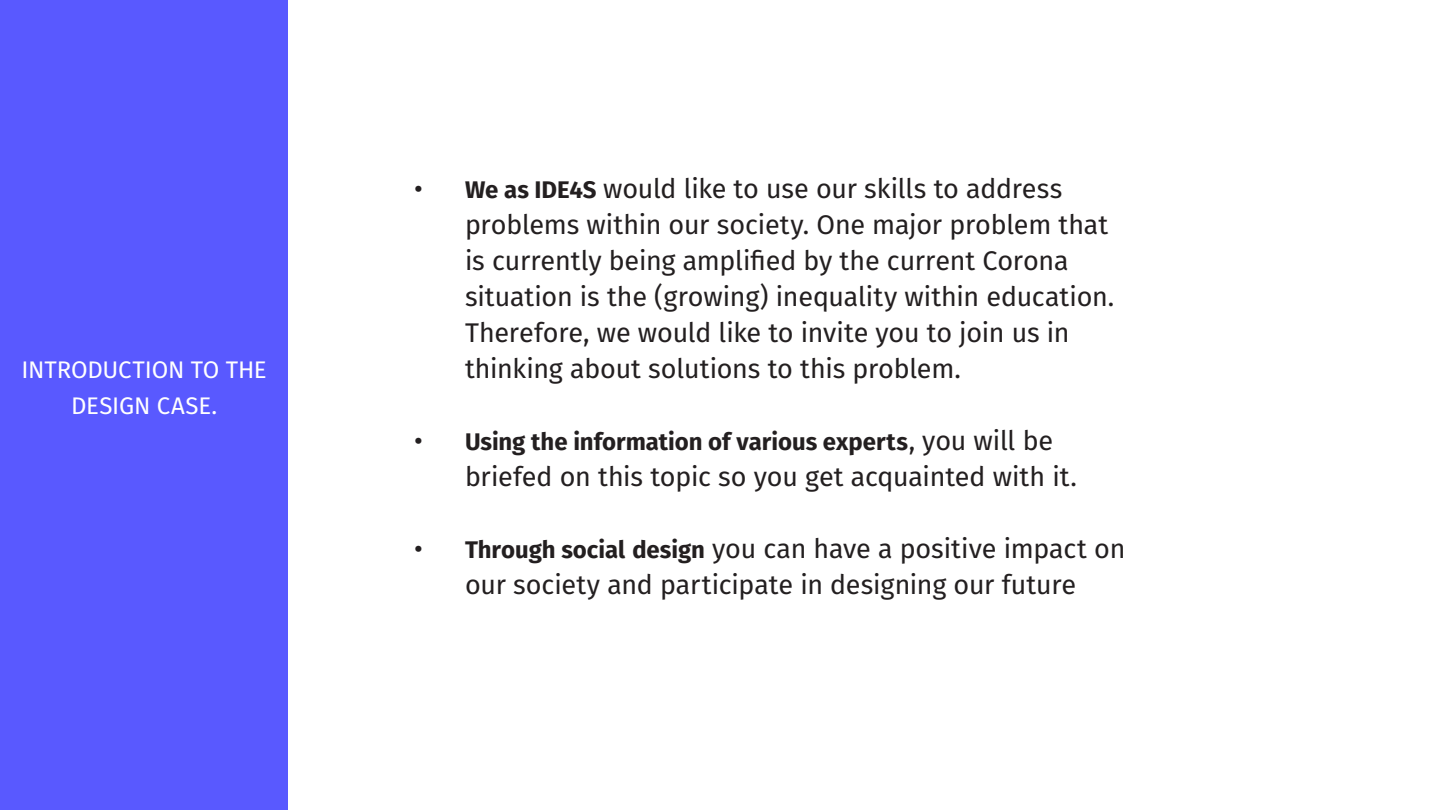
<style>
.page{position:relative;width:1440px;height:810px;background:#fff}
.page>*{position:absolute;margin:0;border:0;box-sizing:border-box;transform-origin:0 0}
.t1{font:27px/36px "Fira Sans";letter-spacing:-.005em;color:#231f20}
.t2{font:700 24px "Fira Sans";color:#231f20}
.Sidebar_Title{font:24px/36px "Fira Sans";letter-spacing:-.01em;color:#fff;text-align:center}
.s1{font-weight:700;font-size:24px}
.s2{font-weight:400;font-size:27px}
</style>
<div class="page">
<div style="left:0;top:0;width:288px;height:810px;background:#5959ff"></div>
<p class="Sidebar_Title" style="left:21px;top:351px;width:247px">INTRODUCTION TO THE<br>DESIGN CASE.</p>
<p class="t1" style="left:465px;top:170px;width:651px;text-indent:-51px">• <span class="s1">We as IDE4S</span> would like to use our skills to address problems within our society. One major problem that is currently being amplified by the current Corona situation is the (growing) inequality within education.<br>Therefore, we would like to invite you to join us in thinking about solutions to this problem.</p>
<p class="t2" style="left:414px;top:421px;width:641px"><span class="s2">•</span> Using the information of various experts<span class="s2">, you will be</span></p>
<p class="t1" style="left:465px;top:458px;width:613px">briefed on this topic so you get acquainted with it.</p>
<p class="t1" style="left:414px;top:530px;width:713px;text-align:center">• <span class="s1">Through social design</span> you can have a positive impact on our society and participate in designing our future</p>
</div>
